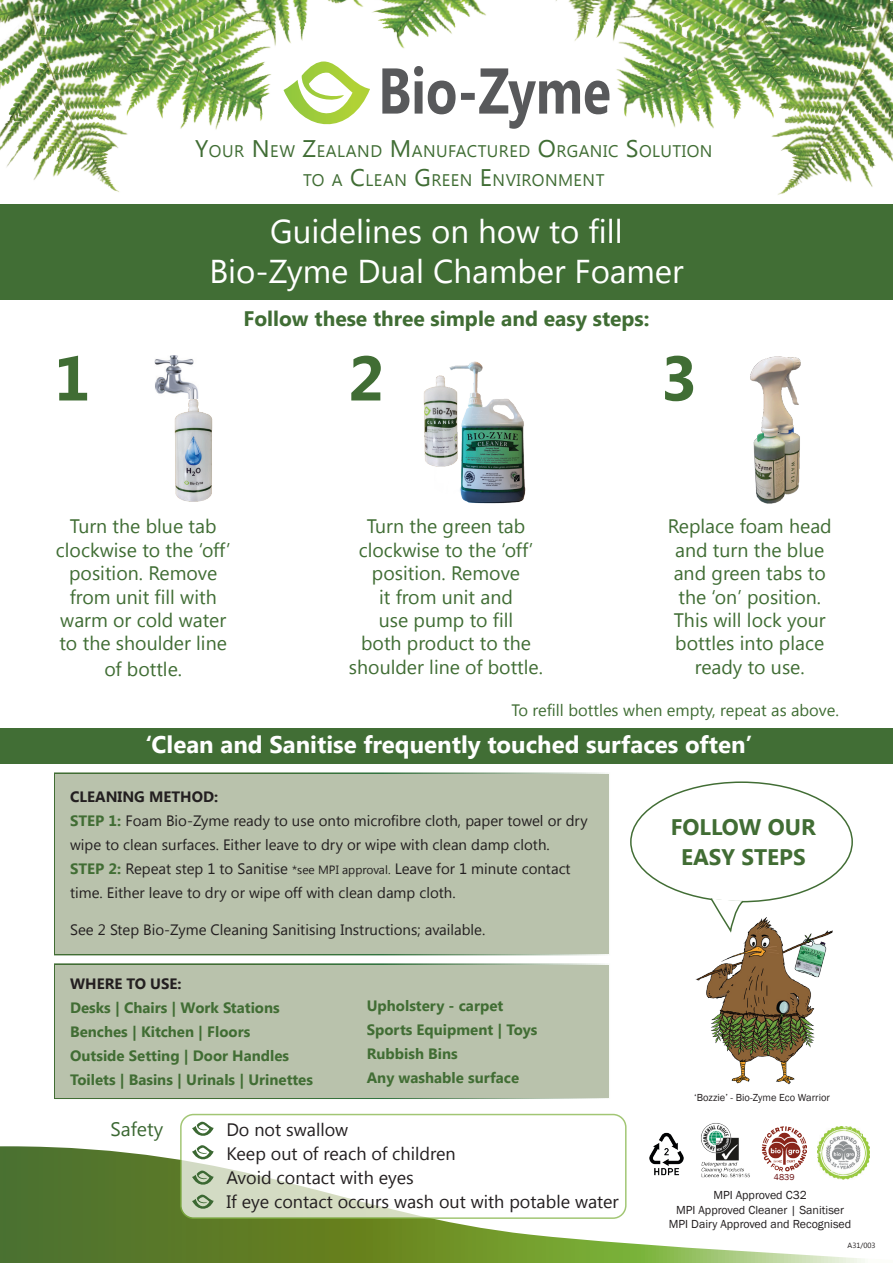
<style>
.page{position:relative;width:893px;height:1263px;background:#fff}
.page>*{position:absolute;margin:0;border:0;box-sizing:border-box;transform-origin:0 0}
.t1{font:700 63px "Khmer UI";color:#406d34}
.t2{font:33px "Khmer UI";color:#fff}
.t3{font:700 24px "Khmer UI";color:#fff}
.t4{font:700 22.5px/30px "Khmer UI";color:#416d34;text-align:center}
.t5{font:700 21px "Khmer UI";color:#406d34}
.t6{font:19.5px/23.4px "Khmer UI";color:#406d34;text-align:center}
.t7{font:19.5px "Khmer UI";color:#3b6832}
.t8{font:18px "Khmer UI";color:#231f20}
.t9{font:16.8px "Khmer UI";letter-spacing:.03em;color:#406d34}
.t10{font:16.5px "Khmer UI";color:#406d34}
.t11{font:15px/24px "Khmer UI";color:#231f20}
.t12{font:700 15px "Khmer UI";color:#416d34}
.t13{font:700 15px "Khmer UI";color:#231f20}
.t14{font:12px "Franklin Gothic";color:#231f20}
.t15{font:10.5px "Franklin Gothic";color:#231f20}
.t16{font:8.85px "Franklin Gothic";color:#6a0f11}
.t17{font:7.5px "Khmer UI";color:#231f20}
.s1{font-size:24px}
.s2{font-weight:700;color:#416d34}
.s3{font-size:12px}
</style>
<div class="page">
<img style="left:435px;top:361px;width:91px;height:143px">
<div style="left:0;top:205px;width:893px;height:95px;background:#416e35"></div>
<img style="left:0;top:0;width:893px;height:195px">
<svg style="left:283px;top:62px;width:87px;height:75px"></svg>
<svg style="left:382px;top:66px;width:227px;height:63px"></svg>
<svg style="left:0;top:1146px;width:865px;height:117px"></svg>
<img style="left:761px;top:1126px;width:46px;height:45px">
<div style="left:181px;top:1114px;width:445px;height:104px;background:#fff;border-radius:13px"></div>
<div style="left:180px;top:1114px;width:447px;height:105px;border:2px solid #80b241;border-radius:13px"></div>
<svg style="left:192px;top:1145px;width:22px;height:15px"></svg>
<svg style="left:192px;top:1122px;width:22px;height:14px"></svg>
<svg style="left:192px;top:1170px;width:22px;height:17px"></svg>
<svg style="left:192px;top:1195px;width:22px;height:16px"></svg>
<img style="left:645px;top:1132px;width:42px;height:44px">
<div style="left:0;top:728px;width:893px;height:36px;background:#416e35"></div>
<div style="left:54px;top:772px;width:556px;height:183px;background:#b9c2ac"></div>
<div style="left:54px;top:963px;width:556px;height:136px;background:#b9c2ac"></div>
<img style="left:699px;top:1123px;width:52px;height:57px">
<img style="left:695px;top:898px;width:138px;height:187px">
<svg style="left:709px;top:898px;width:36px;height:37px"></svg>
<img style="left:750px;top:356px;width:51px;height:148px">
<img style="left:174px;top:399px;width:39px;height:103px">
<img style="left:424px;top:374px;width:37px;height:92px">
<img style="left:154px;top:355px;width:45px;height:44px">
<img style="left:823px;top:1126px;width:41px;height:53px">
<img style="left:817px;top:1132px;width:7px;height:41px">
<img style="left:863px;top:1132px;width:7px;height:41px">
<p class="t9" style="left:195px;top:142px;width:516px"><span class="s1">Y</span>OUR <span class="s1">N</span>EW <span class="s1">Z</span>EALAN D <span class="s1">M</span>AN UFACTURED <span class="s1">O</span>RGANIC <span class="s1">S</span>OLUTION</p>
<p class="t9" style="left:303px;top:170px;width:303px">TO A <span class="s1">C</span>LEAN <span class="s1">G</span> REEN <span class="s1">E</span>NVIRONM ENT</p>
<p class="t2" style="left:270px;top:213px;width:354px">Guidelines on how to fill</p>
<p class="t2" style="left:209px;top:252px;width:476px">Bio-Zyme Dual Chamber Foamer</p>
<p class="t5" style="left:243px;top:307px;width:407px">Follow these three simple and easy steps:</p>
<p class="t1" style="left:54px;top:342px;width:38px">1</p>
<p class="t1" style="left:348px;top:342px;width:38px">2</p>
<p class="t1" style="left:660px;top:342px;width:38px">3</p>
<p class="t6" style="left:56px;top:515px;width:176px">Turn the blue tab clockwise to the ‘off’ position. Remove from unit fill with warm or cold water to the shoulder line</p>
<p class="t6" style="left:104px;top:657px;width:79px">of bottle.</p>
<p class="t6" style="left:349px;top:515px;width:196px">Turn the green tab clockwise to the ‘off’ position. Remove<br>it from unit and<br>use pump to fill<br>both product to the shoulder line of bottle.</p>
<p class="t6" style="left:668px;top:515px;width:165px">Replace foam head and turn the blue and green tabs to the ‘on’ position.<br>This will lock your bottles into place ready to use.</p>
<p class="t10" style="left:511px;top:700px;width:329px">To refill bottles when empty, repeat as above.</p>
<p class="t3" style="left:145px;top:731px;width:609px">‘Clean and Sanitise frequently touched surfaces often’</p>
<p class="t13" style="left:70px;top:788px;width:150px">CLEANING METHOD:</p>
<p class="t11" style="left:70px;top:808px;width:519px"><span class="s2">STEP 1:</span> Foam Bio-Zyme ready to use onto microfibre cloth, paper towel or dry wipe to clean surfaces. Either leave to dry or wipe with clean damp cloth.</p>
<p class="t11" style="left:70px;top:856px;width:502px"><span class="s2">STEP 2:</span> Repeat step 1 to Sanitise <span class="s3">*see MPI approval.</span> Leave for 1 minute contact time. Either leave to dry or wipe off with clean damp cloth.</p>
<p class="t11" style="left:70px;top:918px;width:417px">See 2 Step Bio-Zyme Cleaning Sanitising Instructions; available.</p>
<p class="t13" style="left:70px;top:975px;width:113px">WHERE TO USE:</p>
<p class="t12" style="left:70px;top:999px;width:211px">Desks | Chairs | Work Stations</p>
<p class="t12" style="left:70px;top:1023px;width:182px">Benches | Kitchen | Floors</p>
<p class="t12" style="left:70px;top:1047px;width:221px">Outside Setting | Door Handles</p>
<p class="t12" style="left:70px;top:1071px;width:244px">Toilets | Basins | Urinals | Urinettes</p>
<p class="t12" style="left:367px;top:997px;width:138px">Upholstery - carpet</p>
<p class="t12" style="left:367px;top:1021px;width:172px">Sports Equipment | Toys</p>
<p class="t12" style="left:367px;top:1045px;width:93px">Rubbish Bins</p>
<p class="t12" style="left:367px;top:1069px;width:154px">Any washable surface</p>
<p class="t7" style="left:111px;top:1118px;width:54px">Safety</p>
<p class="t8" style="left:226px;top:1120px;width:123px">Do not swallow</p>
<p class="t8" style="left:226px;top:1144px;width:231px">Keep out of reach of children</p>
<p class="t8" style="left:226px;top:1168px;width:189px">Avoid contact with eyes</p>
<p class="t8" style="left:226px;top:1192px;width:394px">If eye contact occurs wash out with potable water</p>
<p class="t4" style="left:671px;top:812px;width:146px">FOLLOW OUR<br>EASY STEPS</p>
<p class="t15" style="left:694px;top:1091px;width:137px">‘Bozzie’ - Bio-Zyme Eco Warrior</p>
<p class="t16" style="left:774px;top:1171px;width:22px">4839</p>
<p class="t14" style="left:713px;top:1188px;width:95px">MPI Approved C32</p>
<p class="t14" style="left:676px;top:1202px;width:170px">MPI Approved Cleaner | Sanitiser</p>
<p class="t14" style="left:669px;top:1216px;width:184px">MPI Dairy Approved and Recognised</p>
<p class="t17" style="left:847px;top:1241px;width:29px">A31/003</p>
</div>
